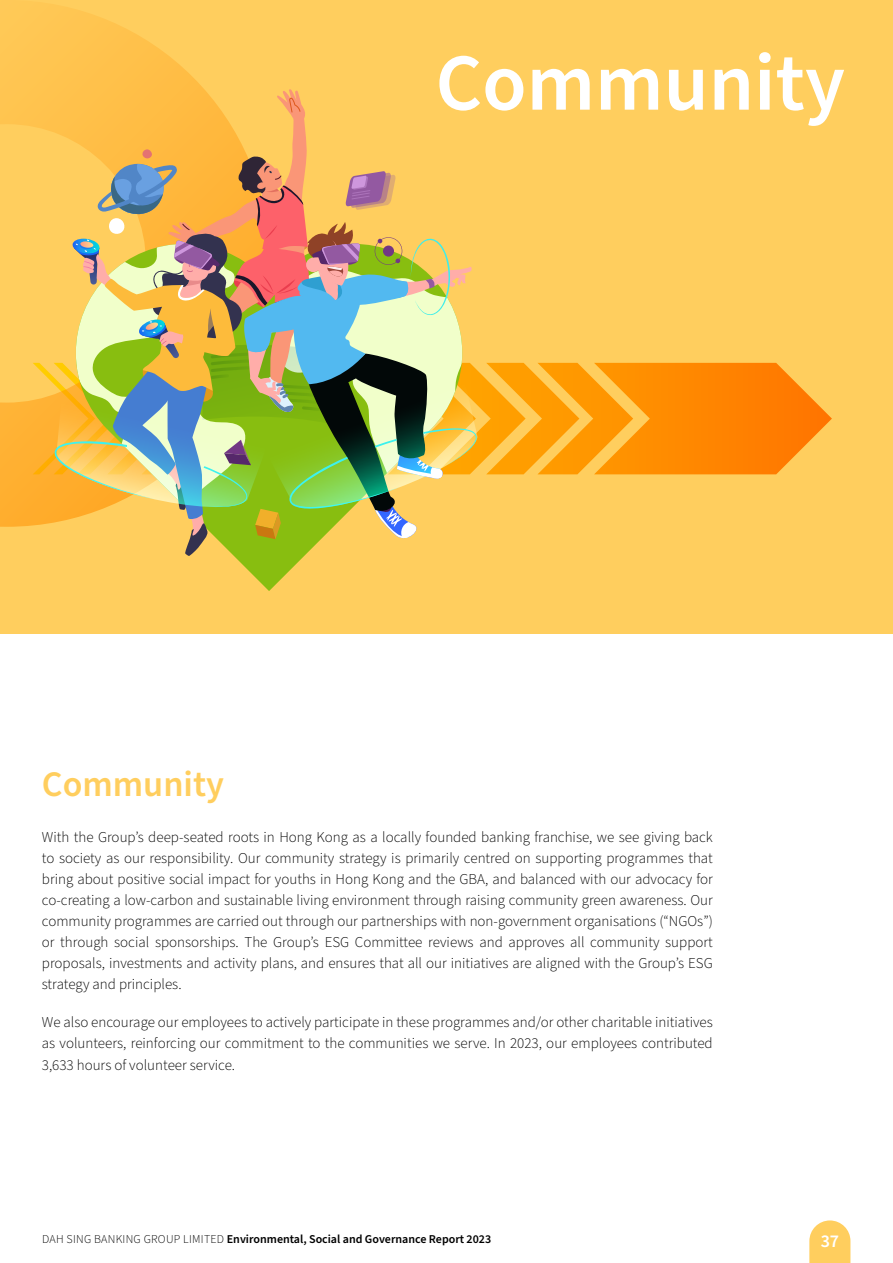
<style>
.page{position:relative;width:893px;height:1263px;background:#fff}
.page>*{position:absolute;margin:0;border:0;box-sizing:border-box;transform-origin:0 0}
.t1{font:600 81px "Source Sans Pro";color:#fff}
.t2{font:600 36px "Source Sans Pro";color:#ffce5e}
.t3{font:600 18px "Source Sans Pro";color:#fff}
.t4{font:300 15px/21px "Source Sans Pro";color:#000;text-align:justify}
.t5{font:600 12px "Source Sans Pro";color:#000}
.s1{font-weight:300}
</style>
<div class="page">
<div style="left:0;top:0;width:893px;height:633px;background:#ffce5e"></div>
<svg style="left:0;top:7px;width:204px;height:520px"></svg>
<svg style="left:246px;top:556px;width:58px;height:35px;fill:#88be10"></svg>
<svg style="left:33px;top:89px;width:799px;height:467px"></svg>
<svg style="left:809px;top:1220px;width:41px;height:43px;background:#ffd371"></svg>
<h1 class="t1" style="left:435px;top:29px;width:411px">Community</h1>
<h2 class="t2" style="left:42px;top:760px;width:184px">Community</h2>
<p class="t4" style="left:42px;top:827px;width:672px">With the Group’s deep-seated roots in Hong Kong as a locally founded banking franchise, we see giving back to society as our responsibility. Our community strategy is primarily centred on supporting programmes that bring about positive social impact for youths in Hong Kong and the GBA, and balanced with our advocacy for co-creating a low-carbon and sustainable living environment through raising community green awareness. Our community programmes are carried out through our partnerships with non-government organisations (“NGOs”) or through social sponsorships. The Group’s ESG Committee reviews and approves all community support proposals, investments and activity plans, and ensures that all our initiatives are aligned with the Group’s ESG strategy and principles.</p>
<p class="t4" style="left:42px;top:1012px;width:672px">We also encourage our employees to actively participate in these programmes and/or other charitable initiatives as volunteers, reinforcing our commitment to the communities we serve. In 2023, our employees contributed 3,633 hours of volunteer service.</p>
<p class="t5" style="left:42px;top:1230px;width:451px"><span class="s1">DAH SING BANKING GROUP LIMITED</span> Environmental, Social and Governance Report 2023</p>
<p class="t3" style="left:821px;top:1229px;width:20px">37</p>
</div>
